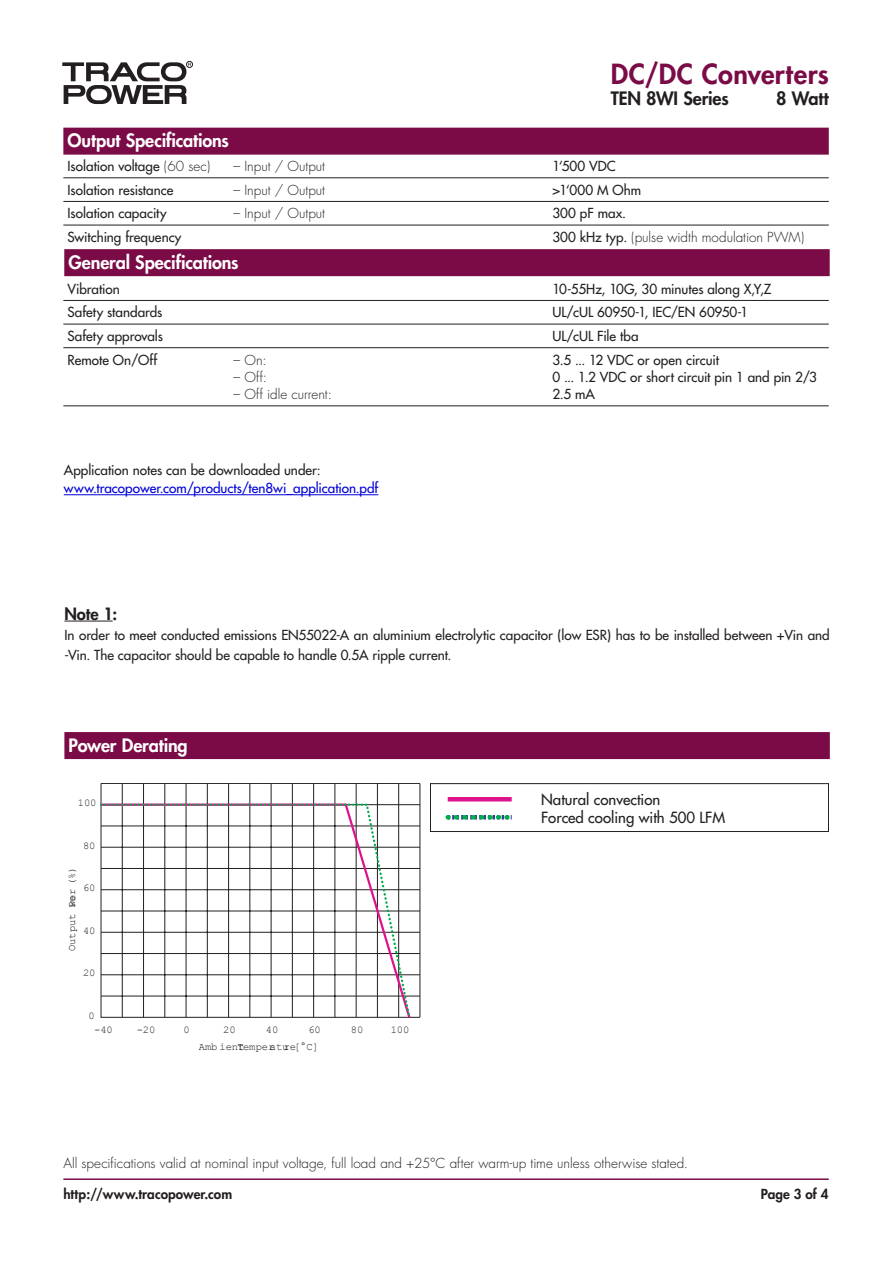
<style>
.page{position:relative;width:893px;height:1263px;background:#fff}
.page>*{position:absolute;margin:0;border:0;box-sizing:border-box;transform-origin:0 0}
.t1{font:800 27px "Futura";letter-spacing:.015em;color:#7b0b46}
.Liste_Titel_Heavy{font:800 18px "Futura";letter-spacing:-.005em;color:#fff}
.t2{font:800 18px "Futura";letter-spacing:-.01em;color:#231f20}
.Text_Heavy{font:800 16.5px "Futura";color:#231f20}
.t3{font:15px/18px "Futura";color:#231f20}
.Liste_GS_medium{font:13.5px "Futura";color:#231f20}
.Text_medium{font:13.5px/20.2px "Futura";color:#231f20}
.Liste_GS_medium-2{font:300 13.5px "Futura";color:#231f20}
.t4{font:13.5px "Futura";color:#0000d7}
.t5{font:800 13.5px "Futura";letter-spacing:.005em;color:#231f20}
.t6{font:10.5px "Courier New";letter-spacing:-.015em;color:#231f20}
.s1{font-weight:300}
.s2{font-weight:400}
</style>
<div class="page">
<div style="left:186px;top:61px;width:7px;height:7px;border:1px solid #231f20;border-radius:50%"></div>
<svg style="left:62px;top:62px;width:129px;height:42px"></svg>
<hr style="left:63px;top:1178px;width:766px;height:2px;background:#7b0b46">
<div style="left:63px;top:128px;width:766px;height:27px;background:#7b0b46"></div>
<hr style="left:63px;top:177px;width:766px;height:1px;background:#231f20">
<hr style="left:63px;top:201px;width:766px;height:1px;background:#231f20">
<hr style="left:63px;top:225px;width:766px;height:1px;background:#231f20">
<hr style="left:63px;top:300px;width:766px;height:1px;background:#231f20">
<hr style="left:63px;top:324px;width:766px;height:1px;background:#231f20">
<hr style="left:63px;top:347px;width:766px;height:1px;background:#231f20">
<hr style="left:63px;top:405px;width:766px;height:1px;background:#231f20">
<hr style="left:64px;top:621px;width:49px;height:1px;background:#231f20">
<div style="left:64px;top:732px;width:766px;height:27px;background:#7b0b46"></div>
<svg style="left:101px;top:784px;width:319px;height:234px"></svg>
<hr style="left:101px;top:974px;width:319px;height:1px;background:#231f20">
<hr style="left:101px;top:996px;width:319px;height:1px;background:#231f20">
<hr style="left:101px;top:932px;width:319px;height:1px;background:#231f20">
<hr style="left:101px;top:953px;width:319px;height:1px;background:#231f20">
<hr style="left:101px;top:889px;width:319px;height:1px;background:#231f20">
<hr style="left:101px;top:911px;width:319px;height:1px;background:#231f20">
<hr style="left:122px;top:783px;width:1px;height:234px;background:#231f20">
<hr style="left:143px;top:783px;width:1px;height:234px;background:#231f20">
<hr style="left:165px;top:783px;width:1px;height:234px;background:#231f20">
<hr style="left:186px;top:783px;width:1px;height:234px;background:#231f20">
<hr style="left:207px;top:783px;width:1px;height:234px;background:#231f20">
<hr style="left:228px;top:783px;width:1px;height:234px;background:#231f20">
<hr style="left:250px;top:783px;width:1px;height:234px;background:#231f20">
<hr style="left:271px;top:783px;width:1px;height:234px;background:#231f20">
<hr style="left:292px;top:783px;width:1px;height:234px;background:#231f20">
<hr style="left:313px;top:783px;width:1px;height:234px;background:#231f20">
<hr style="left:335px;top:783px;width:1px;height:234px;background:#231f20">
<hr style="left:101px;top:847px;width:319px;height:1px;background:#231f20">
<hr style="left:101px;top:868px;width:319px;height:1px;background:#231f20">
<hr style="left:101px;top:804px;width:319px;height:1px;background:#231f20">
<hr style="left:101px;top:826px;width:319px;height:1px;background:#231f20">
<hr style="left:101px;top:783px;width:319px;height:1px;background:#231f20">
<hr style="left:356px;top:783px;width:1px;height:234px;background:#231f20">
<hr style="left:377px;top:783px;width:1px;height:234px;background:#231f20">
<hr style="left:398px;top:783px;width:1px;height:234px;background:#231f20">
<hr style="left:420px;top:783px;width:1px;height:234px;background:#231f20">
<svg style="left:100px;top:802px;width:312px;height:216px"></svg>
<hr style="left:448px;top:797px;width:64px;height:4px;background:#df128e">
<div style="left:430px;top:783px;width:399px;height:49px;border:1px solid #231f20"></div>
<svg style="left:448px;top:815px;width:64px;height:4px"></svg>
<hr style="left:64px;top:494px;width:314px;height:1px;background:#0000d8">
<div style="left:64px;top:249px;width:766px;height:27px;background:#7b0b46"></div>
<p class="t1" style="left:611px;top:57px;width:219px">DC/DC Converters</p>
<p class="t2" style="left:611px;top:87px;width:119px">TEN 8WI Series</p>
<p class="t2" style="left:776px;top:87px;width:54px">8 Watt</p>
<p class="Liste_Titel_Heavy" style="left:68px;top:129px;width:163px">Output Specifications</p>
<p class="Liste_GS_medium" style="left:68px;top:158px;width:144px">Isolation voltage <span class="s1">(60 sec)</span></p>
<p class="Liste_GS_medium-2" style="left:233px;top:158px;width:93px">– Input / Output</p>
<p class="Liste_GS_medium" style="left:552px;top:158px;width:65px">1‘500 VDC</p>
<p class="Liste_GS_medium" style="left:68px;top:181px;width:107px">Isolation resistance</p>
<p class="Liste_GS_medium-2" style="left:233px;top:182px;width:93px">– Input / Output</p>
<p class="Liste_GS_medium" style="left:552px;top:181px;width:90px">&gt;1‘000 M Ohm</p>
<p class="Liste_GS_medium" style="left:68px;top:205px;width:100px">Isolation capacity</p>
<p class="Liste_GS_medium-2" style="left:233px;top:205px;width:93px">– Input / Output</p>
<p class="Liste_GS_medium" style="left:552px;top:205px;width:75px">300 pF max.</p>
<p class="Liste_GS_medium" style="left:68px;top:229px;width:115px">Switching frequency</p>
<p class="Liste_GS_medium-2" style="left:552px;top:229px;width:254px"><span class="s2">300 kHz typ.</span> (pulse width modulation PWM)</p>
<p class="Liste_GS_medium" style="left:68px;top:280px;width:54px">Vibration</p>
<p class="Liste_GS_medium" style="left:552px;top:280px;width:221px">10-55Hz, 10G, 30 minutes along X,Y,Z</p>
<p class="Liste_GS_medium" style="left:68px;top:304px;width:96px">Safety standards</p>
<p class="Liste_GS_medium" style="left:552px;top:304px;width:197px">UL/cUL 60950-1, IEC/EN 60950-1</p>
<p class="Liste_GS_medium" style="left:68px;top:328px;width:97px">Safety approvals</p>
<p class="Liste_GS_medium" style="left:552px;top:328px;width:88px">UL/cUL File tba</p>
<p class="Liste_GS_medium" style="left:68px;top:351px;width:91px">Remote On/Off</p>
<p class="Liste_GS_medium-2" style="left:233px;top:352px;width:35px">– On:</p>
<p class="Liste_GS_medium" style="left:552px;top:351px;width:168px">3.5 ... 12 VDC or open circuit</p>
<p class="Liste_GS_medium-2" style="left:233px;top:369px;width:35px">– Off:</p>
<p class="Liste_GS_medium" style="left:552px;top:368px;width:266px">0 ... 1.2 VDC or short circuit pin 1 and pin 2/3</p>
<p class="Liste_GS_medium-2" style="left:233px;top:386px;width:100px">– Off idle current:</p>
<p class="Liste_GS_medium" style="left:552px;top:386px;width:44px">2.5 mA</p>
<p class="Liste_Titel_Heavy" style="left:69px;top:251px;width:172px">General Specifications</p>
<p class="Text_medium" style="left:64px;top:460px;width:258px">Application notes can be downloaded under:</p>
<p class="t4" style="left:64px;top:479px;width:316px">www.tracopower.com/products/ten8wi_application.pdf</p>
<p class="Text_Heavy" style="left:64px;top:603px;width:55px">Note 1:</p>
<p class="Text_medium" style="left:64px;top:625px;width:767px">In order to meet conducted emissions EN55022-A an aluminium electrolytic capacitor (low ESR) has to be installed between +Vin and -Vin. The capacitor should be capable to handle 0.5A ripple current.</p>
<p class="Liste_Titel_Heavy" style="left:69px;top:734px;width:121px">Power Derating</p>
<p class="t6" style="left:78px;top:796px;width:20px">100</p>
<p class="t6" style="left:83px;top:839px;width:14px">80</p>
<p class="t6" style="left:83px;top:882px;width:14px">60</p>
<p class="t6" style="left:83px;top:924px;width:14px">40</p>
<p class="t6" style="left:83px;top:967px;width:14px">20</p>
<p class="t6" style="left:88px;top:1009px;width:8px">0</p>
<p class="t6" style="left:65px;top:951px;width:86px;rotate:-90deg">Output Power (%)</p>
<p class="t6" style="left:94px;top:1023px;width:20px">-40</p>
<p class="t6" style="left:137px;top:1023px;width:20px">-20</p>
<p class="t6" style="left:183px;top:1023px;width:8px">0</p>
<p class="t6" style="left:223px;top:1023px;width:14px">20</p>
<p class="t6" style="left:266px;top:1023px;width:14px">40</p>
<p class="t6" style="left:308px;top:1023px;width:14px">60</p>
<p class="t6" style="left:351px;top:1023px;width:14px">80</p>
<p class="t6" style="left:391px;top:1023px;width:20px">100</p>
<p class="t6" style="left:238px;top:1040px;width:83px">Temperature[°C]</p>
<p class="t6" style="left:199px;top:1040px;width:47px">Amb ient</p>
<p class="t3" style="left:541px;top:790px;width:185px">Natural convection<br>Forced cooling with 500 LFM</p>
<p class="Liste_GS_medium-2" style="left:63px;top:1155px;width:626px">All specifications valid at nominal input voltage, full load and +25°C after warm-up time unless otherwise stated.</p>
<p class="t5" style="left:63px;top:1186px;width:170px">http://www.tracopower.com</p>
<p class="t5" style="left:761px;top:1186px;width:69px">Page 3 of 4</p>
</div>
